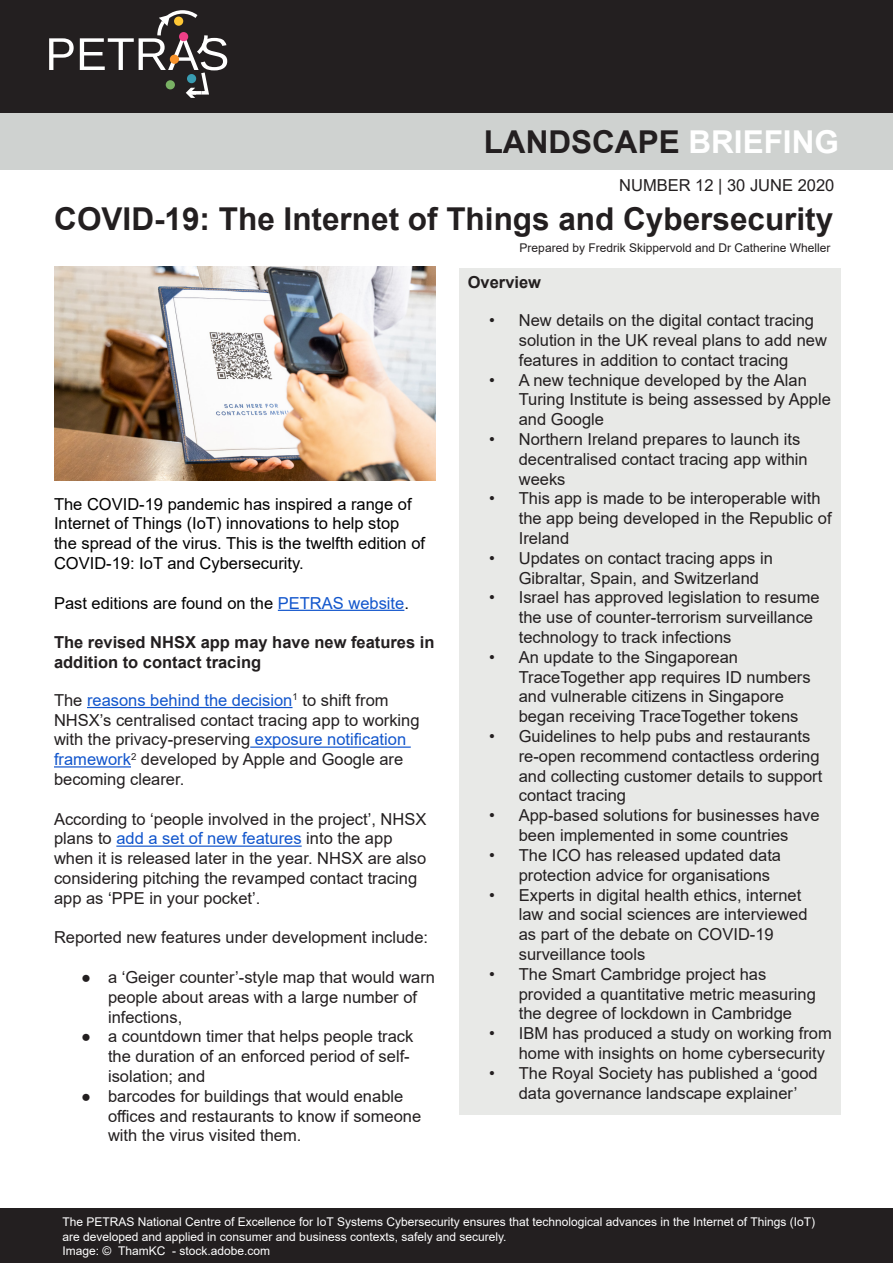
<style>
.page{position:relative;width:893px;height:1263px;background:#fff}
.page>*{position:absolute;margin:0;border:0;box-sizing:border-box;transform-origin:0 0}
.t1{font:700 31.5px "Arial";color:#231f20}
.t2{font:16.5px/19.8px "Arial";color:#231f20}
.t3{font:16.5px/19.8px "Arial";color:#000}
.t4{font:700 16.5px/19.8px "Arial";color:#231f20}
.t5{font:12px/14.4px "Arial";color:#fff}
.t6{font:12px "Arial";color:#231f20}
.s1{color:#fff}
.s2{color:#15c}
</style>
<div class="page">
<div style="left:459px;top:268px;width:381px;height:846px;background:#e8e9e7"></div>
<div style="left:0;top:0;width:893px;height:113px;background:#231f20"></div>
<svg style="left:49px;top:38px;width:25px;height:32px"></svg>
<svg style="left:80px;top:10px;width:147px;height:88px"></svg>
<div style="left:0;top:113px;width:893px;height:57px;background:#cfd2d0"></div>
<hr style="left:278px;top:610px;width:126px;height:1px;background:#15c">
<hr style="left:87px;top:707px;width:205px;height:1px;background:#15c">
<hr style="left:250px;top:746px;width:161px;height:2px;background:#15c">
<hr style="left:54px;top:766px;width:77px;height:1px;background:#15c">
<hr style="left:116px;top:845px;width:186px;height:2px;background:#15c">
<img style="left:54px;top:266px;width:381px;height:214px">
<div style="left:0;top:1209px;width:893px;height:54px;background:#231f20"></div>
<p class="t1" style="left:484px;top:120px;width:357px">LANDSCAPE <span class="s1">BRIEFING</span></p>
<p class="t2" style="left:619px;top:176px;width:217px">NUMBER 12 | 30 JUNE 2020</p>
<p class="t1" style="left:54px;top:196px;width:780px">COVID-19: The Internet of Things and Cybersecurity</p>
<p class="t3" style="left:54px;top:494px;width:373px">The COVID-19 pandemic has inspired a range of Internet of Things (IoT) innovations to help stop the spread of the virus. This is the twelfth edition of COVID-19: IoT and Cybersecurity.</p>
<p class="t3" style="left:54px;top:593px;width:356px">Past editions are found on the <span class="s2">PETRAS website</span>.</p>
<p class="t4" style="left:54px;top:633px;width:382px">The revised NHSX app may have new features in addition to contact tracing</p>
<p class="t2" style="left:54px;top:690px;width:367px">The <span class="s2">reasons behind the decision</span><sup>1</sup> to shift from NHSX’s centralised contact tracing app to working with the privacy-preserving <span class="s2">exposure notification framework</span><sup>2</sup> developed by Apple and Google are becoming clearer.</p>
<p class="t2" style="left:54px;top:809px;width:374px">According to ‘people involved in the project’, NHSX plans to <span class="s2">add a set of new features</span> into the app when it is released later in the year. NHSX are also considering pitching the revamped contact tracing app as ‘PPE in your pocket’.</p>
<p class="t2" style="left:54px;top:927px;width:376px">Reported new features under development include:</p>
<p class="t2" style="left:108px;top:967px;width:329px;text-indent:-27px">● a ‘Geiger counter’-style map that would warn people about areas with a large number of infections,</p>
<p class="t2" style="left:108px;top:1026px;width:307px;text-indent:-27px">● a countdown timer that helps people track the duration of an enforced period of self&shy;isolation; and</p>
<p class="t2" style="left:108px;top:1086px;width:315px;text-indent:-27px">● barcodes for buildings that would enable offices and restaurants to know if someone with the virus visited them.</p>
<p class="t6" style="left:520px;top:240px;width:312px">Prepared by Fredrik Skippervold and Dr Catherine Wheller</p>
<p class="t4" style="left:468px;top:273px;width:75px">Overview</p>
<p class="t2" style="left:519px;top:310px;width:310px;text-indent:-30px">• New details on the digital contact tracing solution in the UK reveal plans to add new features in addition to contact tracing</p>
<p class="t2" style="left:519px;top:370px;width:314px;text-indent:-30px">• A new technique developed by the Alan<br>Turing Institute is being assessed by Apple and Google</p>
<p class="t2" style="left:519px;top:429px;width:290px;text-indent:-30px">• Northern Ireland prepares to launch its decentralised contact tracing app within weeks</p>
<p class="t2" style="left:519px;top:489px;width:314px;text-indent:-30px">• This app is made to be interoperable with the app being developed in the Republic of<br>Ireland</p>
<p class="t2" style="left:519px;top:548px;width:256px;text-indent:-30px">• Updates on contact tracing apps in<br>Gibraltar, Spain, and Switzerland</p>
<p class="t2" style="left:519px;top:588px;width:302px;text-indent:-30px">• Israel has approved legislation to resume the use of counter-terrorism surveillance technology to track infections</p>
<p class="t2" style="left:519px;top:647px;width:293px;text-indent:-30px">• An update to the Singaporean TraceTogether app requires ID numbers and vulnerable citizens in Singapore began receiving TraceTogether tokens</p>
<p class="t2" style="left:519px;top:726px;width:305px;text-indent:-30px">• Guidelines to help pubs and restaurants re-open recommend contactless ordering and collecting customer details to support contact tracing</p>
<p class="t2" style="left:489px;top:805px;width:332px;text-align:center">• App-based solutions for businesses have been implemented in some countries</p>
<p class="t2" style="left:519px;top:845px;width:264px;text-indent:-30px">• The ICO has released updated data protection advice for organisations</p>
<p class="t2" style="left:519px;top:885px;width:290px;text-indent:-30px">• Experts in digital health ethics, internet law and social sciences are interviewed as part of the debate on COVID-19 surveillance tools</p>
<p class="t2" style="left:519px;top:964px;width:299px;text-indent:-30px">• The Smart Cambridge project has provided a quantitative metric measuring the degree of lockdown in Cambridge</p>
<p class="t2" style="left:519px;top:1023px;width:315px;text-indent:-30px">• IBM has produced a study on working from home with insights on home cybersecurity</p>
<p class="t2" style="left:489px;top:1063px;width:330px;text-align:center">• The Royal Society has published a ‘good data governance landscape explainer’</p>
<p class="t5" style="left:63px;top:1215px;width:754px">The PETRAS National Centre of Excellence for IoT Systems Cybersecurity ensures that technological advances in the Internet of Things (IoT) are developed and applied in consumer and business contexts, safely and securely.</p>
<p class="t5" style="left:63px;top:1243px;width:209px">Image: © ThamKC - stock.adobe.com</p>
</div>
